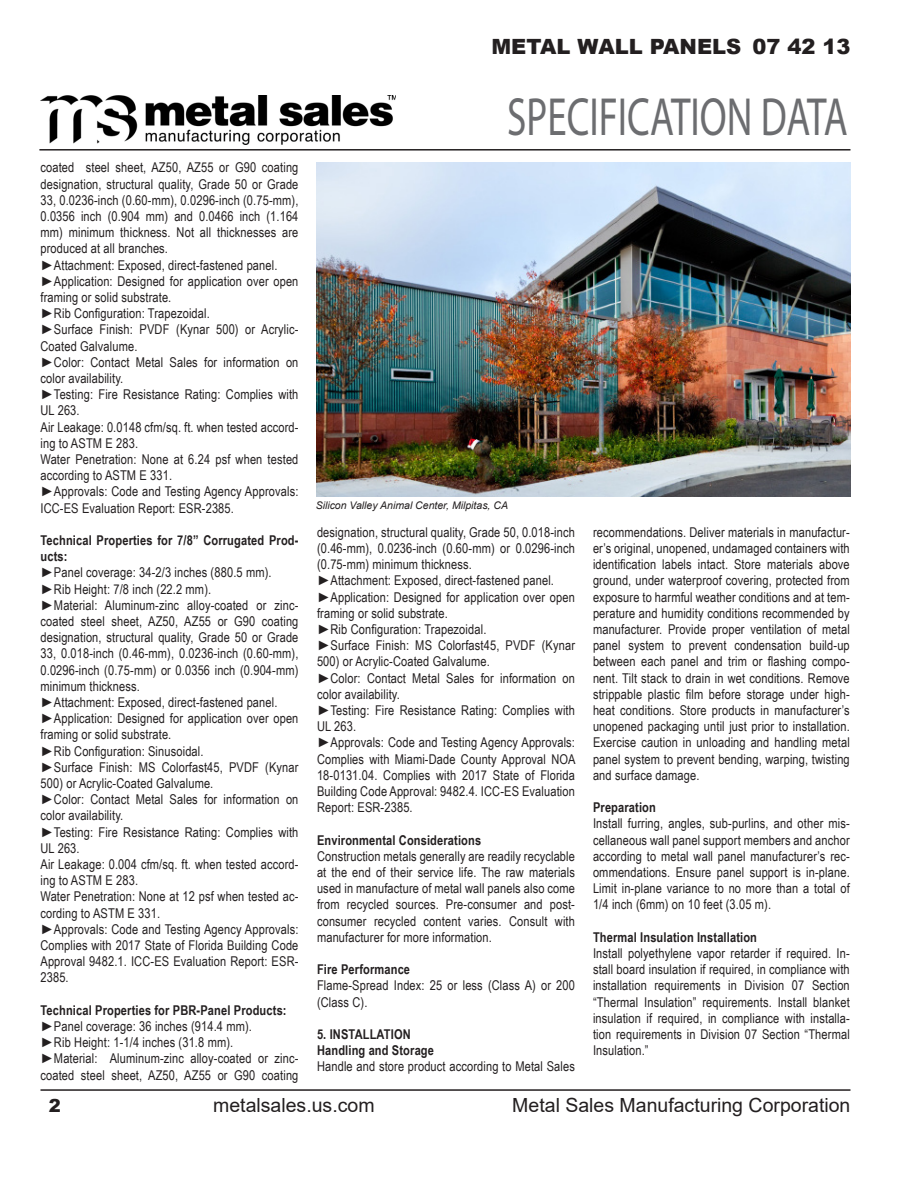
<style>
.page{position:relative;width:918px;height:1188px;background:#fff}
.page>*{position:absolute;margin:0;border:0;box-sizing:border-box;transform-origin:0 0}
.t1{font:54px "Myriad Pro";color:#6c6d70;scale:.73 1}
.t2{font:900 21px "Arial";color:#231f20}
.t3{font:19.5px "Arial";color:#231f20}
.t4{font:900 18px "Arial";color:#231f20}
.t5{font:13.5px/16.2px "Arial Narrow";letter-spacing:.01em;color:#231f20}
.t6{font:700 13.5px/16.2px "Arial Narrow";letter-spacing:.01em;color:#231f20}
.t7{font:italic 10.5px "Arial";color:#231f20}
.s1{font-family:"Arial";font-weight:700}
</style>
<div class="page">
<hr style="left:39px;top:149px;width:811px;height:2px;background:#231f20">
<hr style="left:40px;top:1089px;width:810px;height:2px;background:#231f20">
<img style="left:40px;top:96px;width:356px;height:48px">
<img style="left:317px;top:163px;width:533px;height:334px">
<h2 class="t2" style="left:491px;top:31px;width:361px">METAL WALL PANELS 07 42 13</h2>
<p class="t5" style="left:40px;top:159px;width:259px;text-align:justify">coated steel sheet, AZ50, AZ55 or G90 coating designation, structural quality, Grade 50 or Grade 33, 0.0236-inch (0.60-mm), 0.0296-inch (0.75-mm), 0.0356 inch (0.904 mm) and 0.0466 inch (1.164 mm) minimum thickness. Not all thicknesses are produced at all branches.</p>
<p class="t5" style="left:40px;top:256px;width:239px"><span class="s1">►</span>Attachment: Exposed, direct-fastened panel.</p>
<p class="t5" style="left:40px;top:273px;width:259px"><span class="s1">►</span>Application: Designed for application over open framing or solid substrate.</p>
<p class="t5" style="left:40px;top:305px;width:171px"><span class="s1">►</span>Rib Configuration: Trapezoidal.</p>
<p class="t5" style="left:40px;top:321px;width:259px"><span class="s1">►</span>Surface Finish: PVDF (Kynar 500) or Acrylic-<br>Coated Galvalume.</p>
<p class="t5" style="left:40px;top:354px;width:259px"><span class="s1">►</span>Color: Contact Metal Sales for information on color availability.</p>
<p class="t5" style="left:40px;top:386px;width:259px"><span class="s1">►</span>Testing: Fire Resistance Rating: Complies with<br>UL 263.</p>
<p class="t5" style="left:40px;top:418px;width:260px">Air Leakage: 0.0148 cfm/sq. ft. when tested accord&shy;ing to ASTM E 283.</p>
<p class="t5" style="left:40px;top:451px;width:259px">Water Penetration: None at 6.24 psf when tested according to ASTM E 331.</p>
<p class="t5" style="left:40px;top:483px;width:259px"><span class="s1">►</span>Approvals: Code and Testing Agency Approvals:<br>ICC-ES Evaluation Report: ESR-2385.</p>
<p class="t6" style="left:40px;top:532px;width:260px">Technical Properties for 7/8” Corrugated Prod&shy;ucts:</p>
<p class="t5" style="left:40px;top:564px;width:233px"><span class="s1">►</span>Panel coverage: 34-2/3 inches (880.5 mm).</p>
<p class="t5" style="left:40px;top:580px;width:172px"><span class="s1">►</span>Rib Height: 7/8 inch (22.2 mm).</p>
<p class="t5" style="left:40px;top:597px;width:259px;text-align:justify"><span class="s1">►</span>Material: Aluminum-zinc alloy-coated or zinc&shy;coated steel sheet, AZ50, AZ55 or G90 coating designation, structural quality, Grade 50 or Grade 33, 0.018-inch (0.46-mm), 0.0236-inch (0.60-mm), 0.0296-inch (0.75-mm) or 0.0356 inch (0.904-mm) minimum thickness.</p>
<p class="t5" style="left:40px;top:694px;width:239px"><span class="s1">►</span>Attachment: Exposed, direct-fastened panel.</p>
<p class="t5" style="left:40px;top:710px;width:259px"><span class="s1">►</span>Application: Designed for application over open framing or solid substrate.</p>
<p class="t5" style="left:40px;top:742px;width:165px"><span class="s1">►</span>Rib Configuration: Sinusoidal.</p>
<p class="t5" style="left:40px;top:759px;width:259px"><span class="s1">►</span>Surface Finish: MS Colorfast45, PVDF (Kynar<br>500) or Acrylic-Coated Galvalume.</p>
<p class="t5" style="left:40px;top:791px;width:259px"><span class="s1">►</span>Color: Contact Metal Sales for information on color availability.</p>
<p class="t5" style="left:40px;top:823px;width:259px"><span class="s1">►</span>Testing: Fire Resistance Rating: Complies with<br>UL 263.</p>
<p class="t5" style="left:40px;top:856px;width:260px">Air Leakage: 0.004 cfm/sq. ft. when tested accord&shy;ing to ASTM E 283.</p>
<p class="t5" style="left:40px;top:888px;width:260px">Water Penetration: None at 12 psf when tested ac&shy;cording to ASTM E 331.</p>
<p class="t5" style="left:40px;top:921px;width:260px;text-align:justify"><span class="s1">►</span>Approvals: Code and Testing Agency Approvals:<br>Complies with 2017 State of Florida Building Code Approval 9482.1. ICC-ES Evaluation Report: ESR-2385.</p>
<p class="t6" style="left:40px;top:1001px;width:248px">Technical Properties for PBR-Panel Products:</p>
<p class="t5" style="left:40px;top:1018px;width:213px"><span class="s1">►</span>Panel coverage: 36 inches (914.4 mm).</p>
<p class="t5" style="left:40px;top:1034px;width:194px"><span class="s1">►</span>Rib Height: 1-1/4 inches (31.8 mm).</p>
<p class="t5" style="left:40px;top:1050px;width:259px"><span class="s1">►</span>Material: Aluminum-zinc alloy-coated or zinc&shy;coated steel sheet, AZ50, AZ55 or G90 coating</p>
<h1 class="t1" style="left:507px;top:84px;width:468px">SPECIFICATION DATA</h1>
<p class="t7" style="left:316px;top:499px;width:194px">Silicon Valley Animal Center, Milpitas, CA</p>
<p class="t5" style="left:317px;top:524px;width:259px;text-align:justify">designation, structural quality, Grade 50, 0.018-inch (0.46-mm), 0.0236-inch (0.60-mm) or 0.0296-inch (0.75-mm) minimum thickness.</p>
<p class="t5" style="left:317px;top:572px;width:239px"><span class="s1">►</span>Attachment: Exposed, direct-fastened panel.</p>
<p class="t5" style="left:317px;top:588px;width:259px"><span class="s1">►</span>Application: Designed for application over open framing or solid substrate.</p>
<p class="t5" style="left:317px;top:621px;width:171px"><span class="s1">►</span>Rib Configuration: Trapezoidal.</p>
<p class="t5" style="left:317px;top:637px;width:259px"><span class="s1">►</span>Surface Finish: MS Colorfast45, PVDF (Kynar<br>500) or Acrylic-Coated Galvalume.</p>
<p class="t5" style="left:317px;top:669px;width:259px"><span class="s1">►</span>Color: Contact Metal Sales for information on color availability.</p>
<p class="t5" style="left:317px;top:702px;width:259px"><span class="s1">►</span>Testing: Fire Resistance Rating: Complies with<br>UL 263.</p>
<p class="t5" style="left:317px;top:734px;width:260px;text-align:justify"><span class="s1">►</span>Approvals: Code and Testing Agency Approvals:<br>Complies with Miami-Dade County Approval NOA 18-0131.04. Complies with 2017 State of Florida Building Code Approval: 9482.4. ICC-ES Evaluation Report: ESR-2385.</p>
<p class="t6" style="left:317px;top:831px;width:166px">Environmental Considerations</p>
<p class="t5" style="left:317px;top:848px;width:259px;text-align:justify">Construction metals generally are readily recyclable at the end of their service life. The raw materials used in manufacture of metal wall panels also come from recycled sources. Pre-consumer and post&shy;consumer recycled content varies. Consult with manufacturer for more information.</p>
<p class="t6" style="left:317px;top:961px;width:95px">Fire Performance</p>
<p class="t5" style="left:317px;top:977px;width:259px">Flame-Spread Index: 25 or less (Class A) or 200 (Class C).</p>
<p class="t6" style="left:317px;top:1026px;width:95px">5. INSTALLATION</p>
<p class="t6" style="left:317px;top:1042px;width:118px">Handling and Storage</p>
<p class="t5" style="left:317px;top:1058px;width:259px">Handle and store product according to Metal Sales</p>
<p class="t5" style="left:593px;top:524px;width:258px;text-align:justify">recommendations. Deliver materials in manufactur&shy;er’s original, unopened, undamaged containers with identification labels intact. Store materials above ground, under waterproof covering, protected from exposure to harmful weather conditions and at tem&shy;perature and humidity conditions recommended by manufacturer. Provide proper ventilation of metal panel system to prevent condensation build-up between each panel and trim or flashing compo&shy;nent. Tilt stack to drain in wet conditions. Remove strippable plastic film before storage under high&shy;heat conditions. Store products in manufacturer’s unopened packaging until just prior to installation.<br>Exercise caution in unloading and handling metal panel system to prevent bending, warping, twisting and surface damage.</p>
<p class="t6" style="left:593px;top:799px;width:64px">Preparation</p>
<p class="t5" style="left:593px;top:815px;width:258px;text-align:justify">Install furring, angles, sub-purlins, and other mis&shy;cellaneous wall panel support members and anchor according to metal wall panel manufacturer’s rec&shy;ommendations. Ensure panel support is in-plane.<br>Limit in-plane variance to no more than a total of 1/4 inch (6mm) on 10 feet (3.05 m).</p>
<p class="t6" style="left:593px;top:928px;width:165px">Thermal Insulation Installation</p>
<p class="t5" style="left:593px;top:945px;width:258px;text-align:justify">Install polyethylene vapor retarder if required. In&shy;stall board insulation if required, in compliance with installation requirements in Division 07 Section “Thermal Insulation” requirements. Install blanket insulation if required, in compliance with installa&shy;tion requirements in Division 07 Section “Thermal Insulation.”</p>
<p class="t4" style="left:49px;top:1092px;width:14px">2</p>
<p class="t3" style="left:213px;top:1092px;width:163px">metalsales.us.com</p>
<p class="t3" style="left:512px;top:1092px;width:340px">Metal Sales Manufacturing Corporation</p>
</div>
